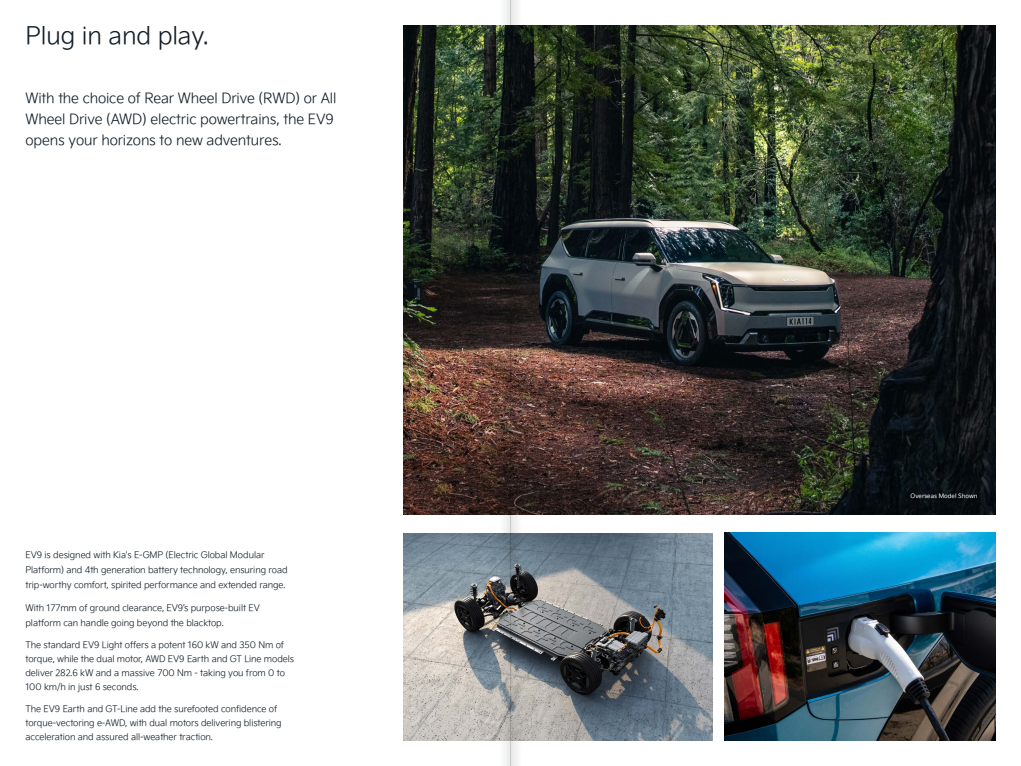
<style>
.page{position:relative;width:1021px;height:766px;background:#fff}
.page>*{position:absolute;margin:0;border:0;box-sizing:border-box;transform-origin:0 0}
.t1{font:24px "Kia Signature OTF Light";letter-spacing:-.005em;color:#121e29}
.t2{font:14px/21px "Kia Signature OTF Light";letter-spacing:-.01em;color:#121e29}
.t3{font:9px/14px "Kia Signature OTF Light";letter-spacing:-.01em;color:#121e29}
.t4{font:6px "Kia Signature OTF Regular";color:#fff}
</style>
<div class="page">
<img style="left:403px;top:26px;width:592px;height:488px">
<img style="left:725px;top:532px;width:270px;height:208px">
<img style="left:403px;top:533px;width:309px;height:207px">
<div style="left:909px;top:493px;width:72px;height:10px;background:#060b0f"></div>
<svg style="left:510px;top:0;width:11px;height:765px"></svg>
<img style="left:500px;top:0;width:10px;height:765px">
<h1 class="t1" style="left:26px;top:18px;width:184px">Plug in and play.</h1>
<h2 class="t2" style="left:26px;top:87px;width:312px">With the choice of Rear Wheel Drive (RWD) or All<br>Wheel Drive (AWD) electric powertrains, the EV9 opens your horizons to new adventures.</h2>
<p class="t3" style="left:26px;top:547px;width:263px;line-height:15px">EV9 is designed with Kia's E-GMP (Electric Global Modular<br>Platform) and 4th generation battery technology, ensuring road trip-worthy comfort, spirited performance and extended range.</p>
<p class="t3" style="left:26px;top:600px;width:236px;line-height:15px">With 177mm of ground clearance, EV9’s purpose-built EV platform can handle going beyond the blacktop.</p>
<p class="t3" style="left:26px;top:637px;width:270px">The standard EV9 Light offers a potent 160 kW and 350 Nm of torque, while the dual motor, AWD EV9 Earth and GT Line models deliver 282.6 kW and a massive 700 Nm - taking you from 0 to 100 km/h in just 6 seconds.</p>
<p class="t3" style="left:26px;top:701px;width:258px">The EV9 Earth and GT-Line add the surefooted confidence of torque-vectoring e-AWD, with dual motors delivering blistering acceleration and assured all-weather traction.</p>
<p class="t4" style="left:910px;top:492px;width:69px">Overseas Model Shown</p>
</div>
